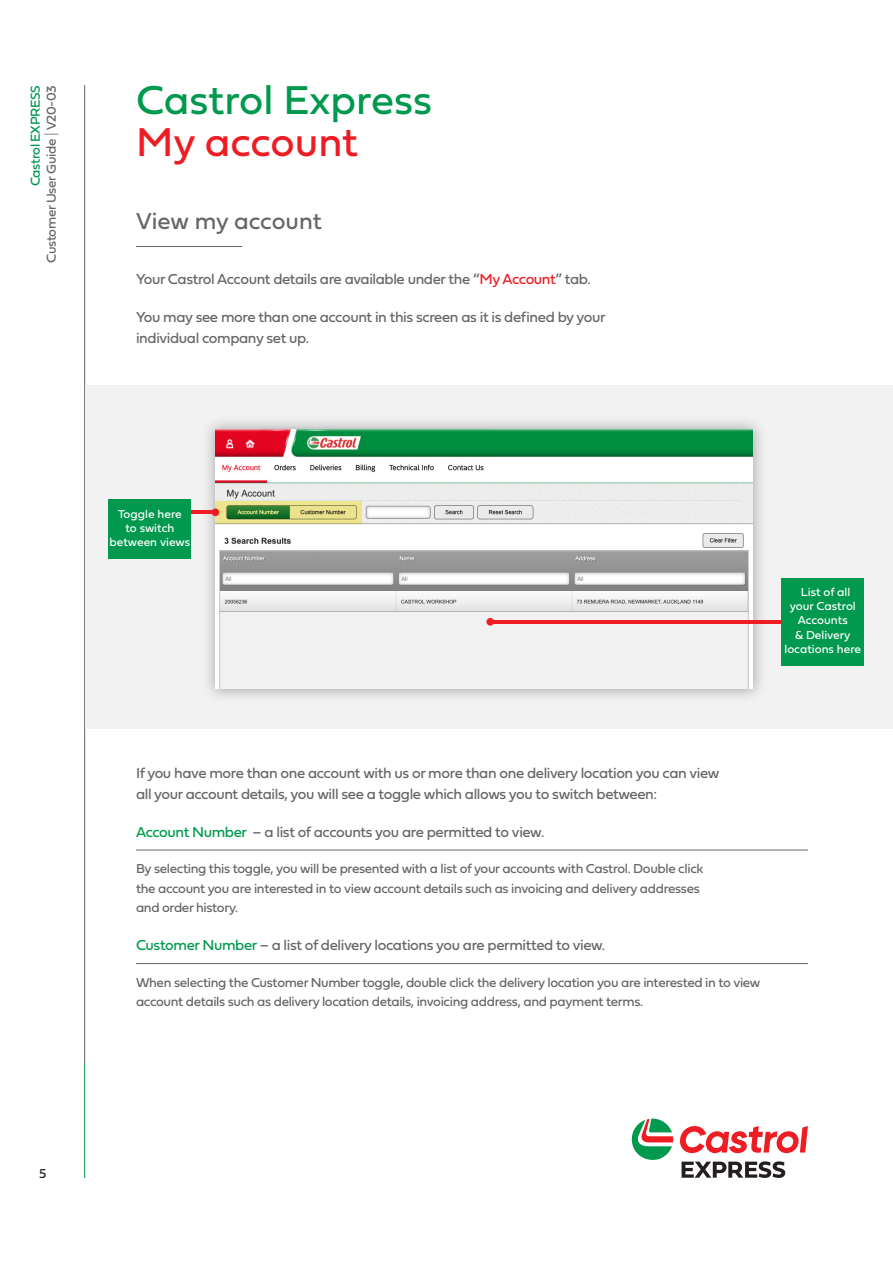
<style>
.page{position:relative;width:893px;height:1263px;background:#fff}
.page>*{position:absolute;margin:0;border:0;box-sizing:border-box;transform-origin:0 0}
.t1{font:42px/42px "Fieldwork Geo Regular";color:#00994e}
.t2{font:24px "Fieldwork Geo Regular";letter-spacing:-.005em;color:#666}
.t3{font:15px/21px "Fieldwork Geo Regular";letter-spacing:-.025em;color:#666}
.t4{font:13.5px/19.5px "Fieldwork Geo Regular";letter-spacing:-.025em;color:#666}
.t5{font:13.5px "Fieldwork Geo Regular";color:#231f20}
.t6{font:12px/14.4px "Fieldwork Geo Regular";color:#fff;text-align:center}
.s1{color:#00994e}
.s2{color:#a5a3a3}
.s3{color:#ee1d23}
</style>
<div class="page">
<hr style="left:84px;top:85px;width:1px;height:978px;background:#666">
<hr style="left:84px;top:1063px;width:1px;height:115px;background:#00994e">
<svg style="left:680px;top:1126px;width:128px;height:27px"></svg>
<svg style="left:632px;top:1118px;width:41px;height:42px"></svg>
<svg style="left:682px;top:1161px;width:103px;height:17px"></svg>
<div style="left:85px;top:386px;width:808px;height:343px;background:#f2f2f3"></div>
<div style="left:201px;top:415px;width:567px;height:289px;background:#231f20;opacity:.35"></div>
<img style="left:215px;top:429px;width:538px;height:260px">
<hr style="left:136px;top:246px;width:106px;height:1px;background:#666">
<hr style="left:136px;top:850px;width:672px;height:1px;background:#666">
<hr style="left:136px;top:963px;width:672px;height:1px;background:#666">
<div style="left:108px;top:500px;width:83px;height:59px;background:#00994e"></div>
<div style="left:781px;top:578px;width:83px;height:88px;background:#00994e"></div>
<hr style="left:191px;top:511px;width:24px;height:3px;background:#ee1d23">
<hr style="left:490px;top:620px;width:291px;height:3px;background:#ee1d23">
<div style="left:486px;top:618px;width:8px;height:8px;background:#ee1d23;border-radius:50%"></div>
<div style="left:212px;top:508px;width:7px;height:8px;background:#ee1d23;border-radius:50%"></div>
<svg style="left:215px;top:501px;width:147px;height:22px;background:#b0bd6f"></svg>
<p class="t4" style="left:27px;top:263px;width:179px;line-height:16.2px;text-align:right;rotate:-90deg"><span class="s1">Castrol EXPRESS<br></span>Customer User Guide <span class="s2">|</span> V20-03</p>
<p class="t1" style="left:136px;top:77px;width:298px">Castrol Express<br><span class="s3">My account</span></p>
<p class="t2" style="left:136px;top:202px;width:187px">View my account</p>
<p class="t3" style="left:136px;top:268px;width:456px">Your Castrol Account details are available under the “<span class="s3">My Account</span>” tab.</p>
<p class="t3" style="left:136px;top:306px;width:471px">You may see more than one account in this screen as it is defined by your individual company set up.</p>
<p class="t5" style="left:39px;top:1163px;width:9px">5</p>
<p class="t6" style="left:110px;top:506px;width:82px">Toggle here<br>to switch between views</p>
<p class="t6" style="left:784px;top:584px;width:78px">List of all<br>your Castrol<br>Accounts<br>&amp; Delivery locations here</p>
<p class="t3" style="left:136px;top:762px;width:585px">If you have more than one account with us or more than one delivery location you can view all your account details, you will see a toggle which allows you to switch between:</p>
<p class="t3" style="left:136px;top:821px;width:410px"><span class="s1">Account Number</span> – a list of accounts you are permitted to view.</p>
<p class="t4" style="left:136px;top:859px;width:569px">By selecting this toggle, you will be presented with a list of your accounts with Castrol. Double click the account you are interested in to view account details such as invoicing and delivery addresses and order history.</p>
<p class="t3" style="left:136px;top:934px;width:471px"><span class="s1">Customer Number</span> – a list of delivery locations you are permitted to view.</p>
<p class="t4" style="left:136px;top:972px;width:626px">When selecting the Customer Number toggle, double click the delivery location you are interested in to view account details such as delivery location details, invoicing address, and payment terms.</p>
</div>
